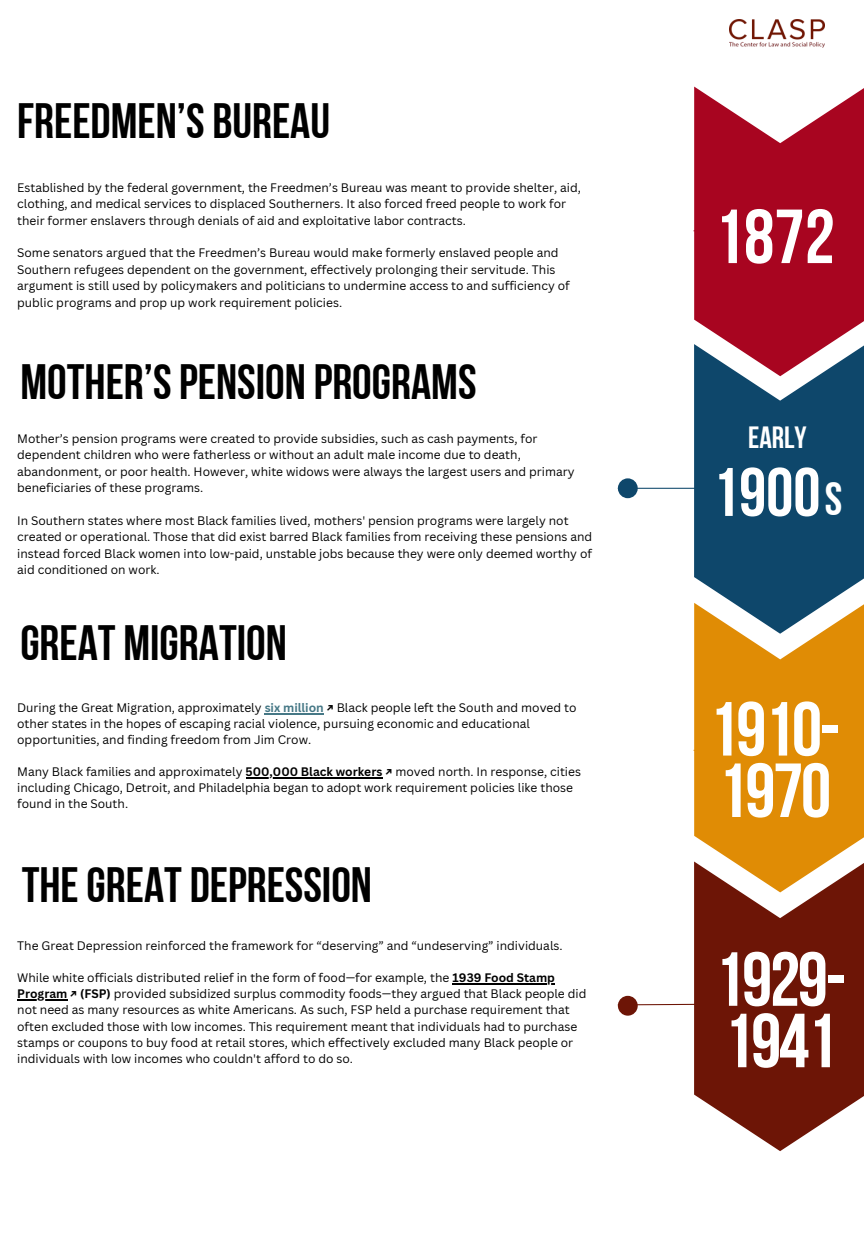
<style>
.page{position:relative;width:864px;height:1242px;background:#fff}
.page>*{position:absolute;margin:0;border:0;box-sizing:border-box;transform-origin:0 0}
.t1{font:76.5px/61.5px "Bebas Neue Cyrillic";letter-spacing:-.03em;color:#fff}
.t2{font:68.55px "Bebas Neue Cyrillic";color:#fff}
.t3{font:49.5px "Bebas Neue Cyrillic";color:#000}
.t4{font:46.8px "Bebas Neue Cyrillic";color:#fff}
.t5{font:30.6px "Bebas Neue Cyrillic";color:#fff}
.t6{font:12px/16.4px "Canva Sans";color:#000}
.s1{font-weight:700;color:#467886}
.s2{font-weight:700}
</style>
<div class="page">
<svg style="left:694px;top:87px;width:170px;height:257px;background:#b4273e"></svg>
<div style="left:694px;top:634px;width:170px;height:228px;background:#e08c05"></div>
<svg style="left:618px;top:862px;width:246px;height:289px;fill:#6d1506"></svg>
<svg style="left:618px;top:344px;width:246px;height:290px;fill:#0e476b"></svg>
<hr style="left:265px;top:713px;width:59px;height:1px;background:#467886">
<hr style="left:246px;top:777px;width:137px;height:1px;background:#000">
<hr style="left:453px;top:983px;width:102px;height:1px;background:#000">
<hr style="left:17px;top:999px;width:50px;height:1px;background:#000">
<img style="left:730px;top:20px;width:94px;height:28px">
<p class="t3" style="left:17px;top:101px;width:314px">FREEDMEN’S BUREAU</p>
<h4 class="t6" style="left:17px;top:179px;width:565px">Established by the federal government, the Freedmen’s Bureau was meant to provide shelter, aid, clothing, and medical services to displaced Southerners. It also forced freed people to work for their former enslavers through denials of aid and exploitative labor contracts.</h4>
<p class="t6" style="left:17px;top:245px;width:554px">Some senators argued that the Freedmen’s Bureau would make formerly enslaved people and Southern refugees dependent on the government, effectively prolonging their servitude. This argument is still used by policymakers and politicians to undermine access to and sufficiency of public programs and prop up work requirement policies.</p>
<h4 class="t3" style="left:20px;top:362px;width:458px">MOTHER’SPENSION PROGRAMS</h4>
<p class="t6" style="left:17px;top:430px;width:559px">Mother’s pension programs were created to provide subsidies, such as cash payments, for dependent children who were fatherless or without an adult male income due to death, abandonment, or poor health. However, white widows were always the largest users and primary beneficiaries of these programs.</p>
<p class="t6" style="left:17px;top:512px;width:577px">In Southern states where most Black families lived, mothers' pension programs were largely not created or operational. Those that did exist barred Black families from receiving these pensions and instead forced Black women into low-paid, unstable jobs because they were only deemed worthy of aid conditioned on work.</p>
<p class="t3" style="left:20px;top:623px;width:268px">GREAT MIGRATION</p>
<h3 class="t6" style="left:17px;top:700px;width:561px">During the Great Migration, approximately <span class="s1">six million</span> <span class="s2">↗</span> Black people left the South and moved to other states in the hopes of escaping racial violence, pursuing economic and educational opportunities, and finding freedom from Jim Crow.</h3>
<p class="t6" style="left:17px;top:764px;width:565px">Many Black families and approximately <span class="s2">500,000 Black workers ↗</span> moved north. In response, cities</p>
<p class="t6" style="left:17px;top:780px;width:557px">including Chicago, Detroit, and Philadelphia began to adopt work requirement policies like those found in the South.</p>
<h5 class="t3" style="left:22px;top:865px;width:352px">THEGREAT DEPRESSION</h5>
<h2 class="t6" style="left:17px;top:938px;width:547px">The Great Depression reinforced the framework for “deserving” and “undeserving” individuals.</h2>
<h1 class="t6" style="left:17px;top:970px;width:539px">While white officials distributed relief in the form of food—for example, the <span class="s2">1939 Food Stamp</span></h1>
<p class="t6" style="left:17px;top:986px;width:571px"><span class="s2">Program ↗ (FSP)</span> provided subsidized surplus commodity foods—they argued that Black people did not need as many resources as white Americans. As such, FSP held a purchase requirement that often excluded those with low incomes. This requirement meant that individuals had to purchase stamps or coupons to buy food at retail stores, which effectively excluded many Black people or individuals with low incomes who couldn't afford to do so.</p>
<p class="t1" style="left:714px;top:213px;width:123px">1872</p>
<p class="t5" style="left:748px;top:425px;width:60px">EARLY</p>
<h4 class="t2" style="left:712px;top:465px;width:110px">1900</h4>
<p class="t4" style="left:825px;top:480px;width:19px">S</p>
<p class="t1" style="left:708px;top:706px;width:133px">1910-<br>1970</p>
<h1 class="t1" style="left:714px;top:956px;width:133px">1929-<br>1941</h1>
</div>
